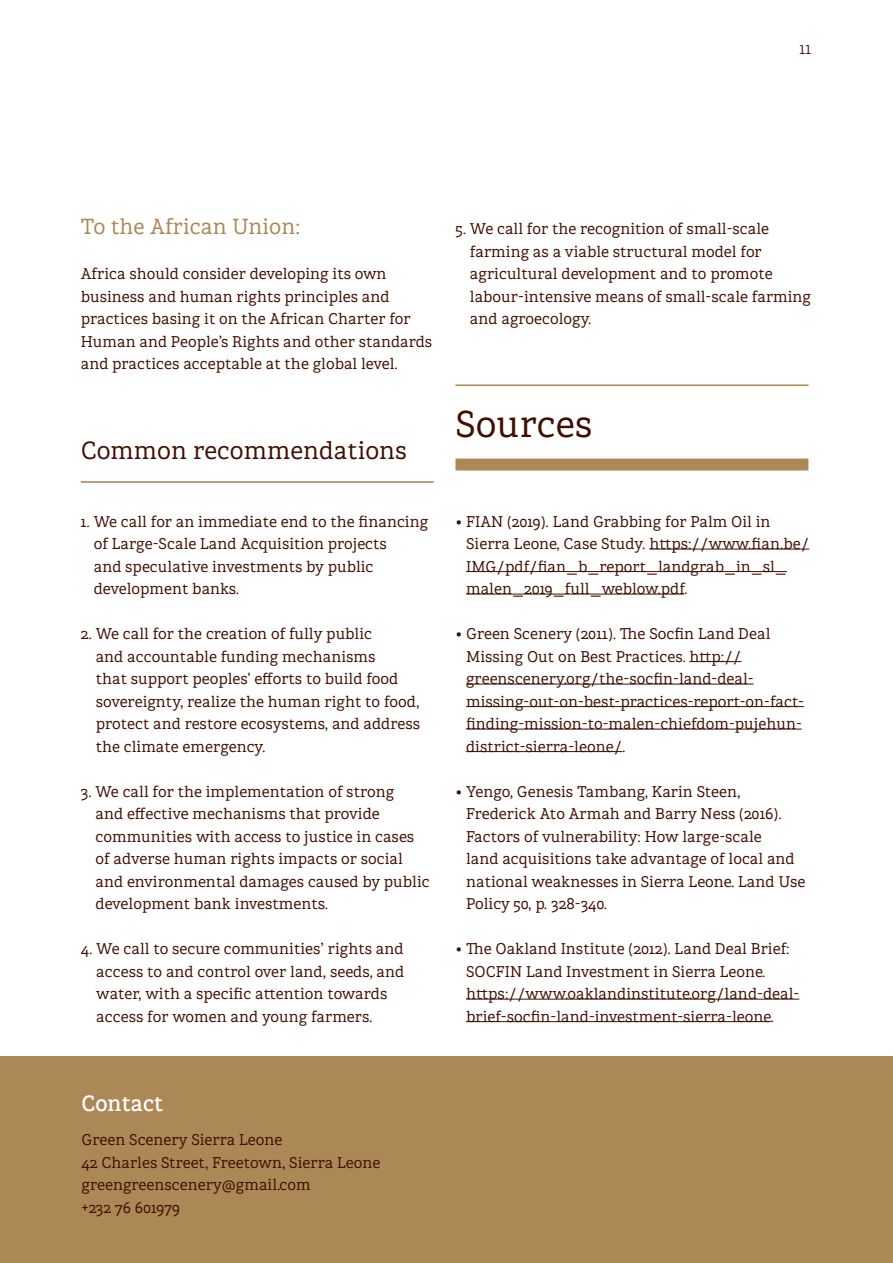
<style>
.page{position:relative;width:893px;height:1263px;background:#fff}
.page>*{position:absolute;margin:0;border:0;box-sizing:border-box;transform-origin:0 0}
.Heading_2{font:36px "Brava Slab";color:#410f00}
.Heading_2-2{font:24px "Brava Slab";color:#410f00}
.t1{font:21px "Brava Slab";color:#ac8857}
.Heading_2-3{font:600 21px "Brava Slab";color:#fff}
.t2{font:300 16.5px "Brava Slab";color:#410f00}
.List_Paragraph{font:15px/22.5px "Brava Slab";color:#410f00}
.Heading_2-4{font:15px/22.5px "Brava Slab";color:#410f00}
.s1{font-family:"DIN Next LT Pro";font-weight:500}
</style>
<div class="page">
<div style="left:0;top:1057px;width:893px;height:206px;background:#ac8857"></div>
<hr style="left:649px;top:549px;width:160px;height:1px;background:#410f00">
<hr style="left:466px;top:571px;width:321px;height:1px;background:#410f00">
<hr style="left:466px;top:594px;width:218px;height:1px;background:#410f00">
<hr style="left:689px;top:661px;width:52px;height:1px;background:#410f00">
<hr style="left:466px;top:684px;width:288px;height:1px;background:#410f00">
<hr style="left:466px;top:706px;width:338px;height:1px;background:#410f00">
<hr style="left:466px;top:729px;width:336px;height:1px;background:#410f00">
<hr style="left:466px;top:751px;width:156px;height:1px;background:#410f00">
<hr style="left:466px;top:999px;width:333px;height:1px;background:#410f00">
<hr style="left:466px;top:1021px;width:304px;height:1px;background:#410f00">
<hr style="left:455px;top:384px;width:353px;height:2px;background:#ac8857">
<div style="left:455px;top:459px;width:353px;height:12px;background:#ac8857"></div>
<hr style="left:81px;top:481px;width:353px;height:2px;background:#ac8857">
<p class="t2" style="left:800px;top:37px;width:13px">11</p>
<p class="t1" style="left:81px;top:212px;width:221px">To the African Union:</p>
<p class="List_Paragraph" style="left:81px;top:262px;width:353px">Africa should consider developing its own business and human rights principles and practices basing it on the African Charter for Human and People’s Rights and other standards and practices acceptable at the global level.</p>
<p class="Heading_2-2" style="left:81px;top:434px;width:328px">Common recommendations</p>
<p class="List_Paragraph" style="left:94px;top:509px;width:336px;text-indent:-13px">1. We call for an immediate end to the financing of Large-Scale Land Acquisition projects<br>and speculative investments by public development banks.</p>
<p class="List_Paragraph" style="left:96px;top:622px;width:326px;text-indent:-15px">2. We call for the creation of fully public<br>and accountable funding mechanisms<br>that support peoples' efforts to build food sovereignty, realize the human right to food, protect and restore ecosystems, and address the climate emergency.</p>
<p class="List_Paragraph" style="left:96px;top:779px;width:336px;text-indent:-15px">3. We call for the implementation of strong<br>and effective mechanisms that provide communities with access to justice in cases of adverse human rights impacts or social and environmental damages caused by public development bank investments.</p>
<p class="List_Paragraph" style="left:96px;top:937px;width:310px;text-indent:-16px">4. We call to secure communities’ rights and access to and control over land, seeds, and water, with a specific attention towards access for women and young farmers.</p>
<p class="List_Paragraph" style="left:470px;top:217px;width:343px;text-indent:-14px">5. We call for the recognition of small-scale farming as a viable structural model for agricultural development and to promote labour-intensive means of small-scale farming and agroecology.</p>
<p class="Heading_2" style="left:455px;top:399px;width:139px">Sources</p>
<p class="Heading_2-4" style="left:466px;top:509px;width:345px;text-indent:-11px"><span class="s1">•</span> FIAN (2019). Land Grabbing for Palm Oil in Sierra Leone, Case Study. https://www.fian.be/ IMG/pdf/fian_b_report_landgrab_in_sl_ malen_2019_full_weblow.pdf.</p>
<p class="List_Paragraph" style="left:466px;top:622px;width:339px;text-indent:-11px"><span class="s1">•</span> Green Scenery (2011). The Socfin Land Deal Missing Out on Best Practices. http:// greenscenery.org/the-socfin-land-deal&shy;missing-out-on-best-practices-report-on-fact&shy;finding-mission-to-malen-chiefdom-pujehun&shy;district-sierra-leone/.</p>
<p class="List_Paragraph" style="left:466px;top:779px;width:341px;text-indent:-11px"><span class="s1">•</span> Yengo, Genesis Tambang, Karin Steen, Frederick Ato Armah and Barry Ness (2016).<br>Factors of vulnerability: How large-scale<br>land acquisitions take advantage of local and national weaknesses in Sierra Leone. Land Use Policy 50, p. 328-340.</p>
<p class="List_Paragraph" style="left:466px;top:937px;width:335px;text-indent:-11px"><span class="s1">•</span> The Oakland Institute (2012). Land Deal Brief:<br>SOCFIN Land Investment in Sierra Leone. https://www.oaklandinstitute.org/land-deal&shy;brief-socfin-land-investment-sierra-leone.</p>
<p class="Heading_2-3" style="left:82px;top:1089px;width:83px">Contact</p>
<p class="Heading_2-4" style="left:82px;top:1128px;width:202px">Green Scenery Sierra Leone</p>
<p class="Heading_2-4" style="left:82px;top:1150px;width:300px">42 Charles Street, Freetown, Sierra Leone</p>
<p class="Heading_2-4" style="left:82px;top:1173px;width:231px">greengreenscenery@gmail.com</p>
<p class="Heading_2-4" style="left:82px;top:1195px;width:100px">+232 76 601979</p>
</div>
